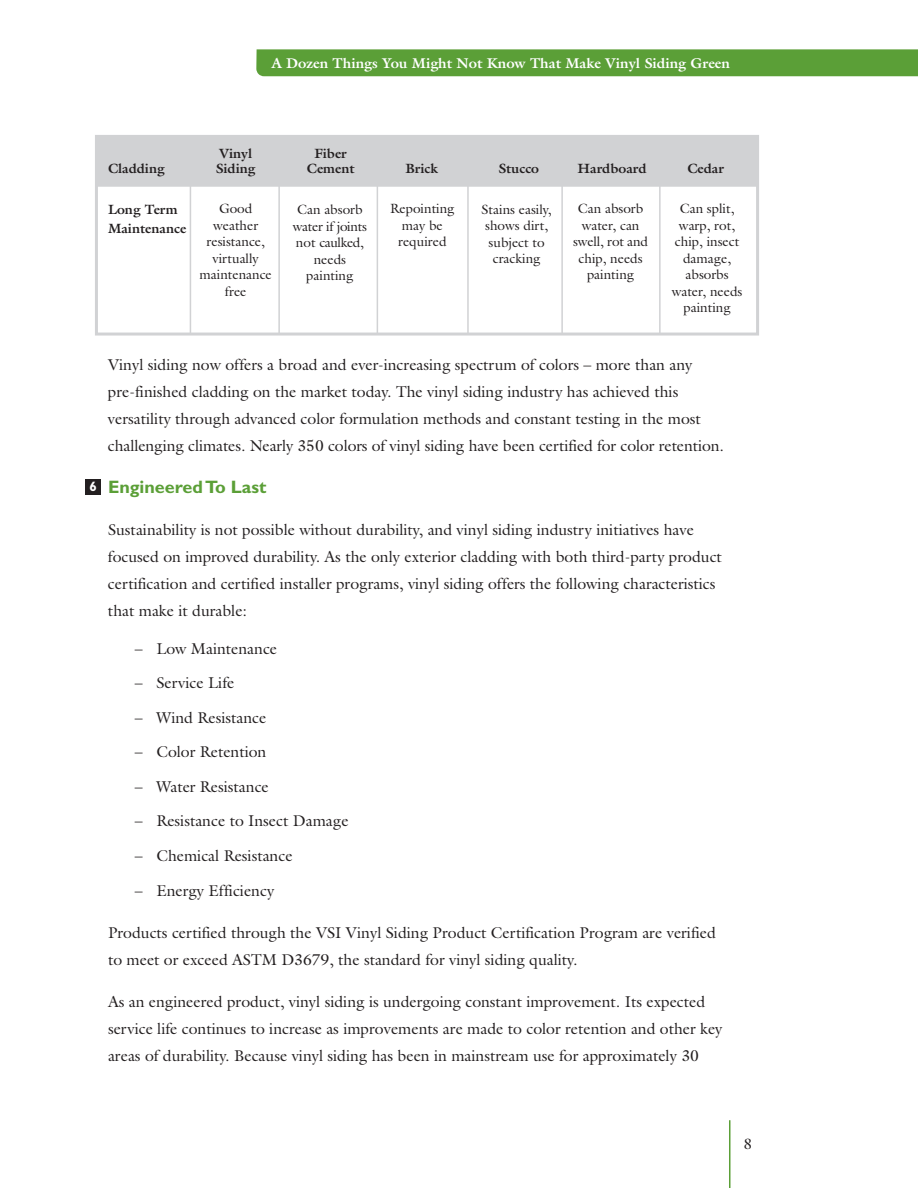
<style>
.page{position:relative;width:918px;height:1188px;background:#fff}
.page>*{position:absolute;margin:0;border:0;box-sizing:border-box;transform-origin:0 0}
.t1{font:700 18px "Gill Sans";color:#5b9f37}
.t2{font:15.75px/27px "Galliard";color:#231f20}
.t3{font:15px "Galliard";color:#231f20}
.t4{font:700 14.25px "Galliard";color:#fff}
.t5{font:13.5px/16.5px "Galliard";color:#231f20;text-align:center}
.t6{font:700 13.5px/19.2px "Galliard";color:#231f20}
.t7{font:700 13.5px "Gill Sans";color:#fff}
</style>
<div class="page">
<div style="left:97px;top:135px;width:660px;height:49px;background:#d1d2d4"></div>
<div style="left:95px;top:135px;width:664px;height:201px;border:3px solid #d1d2d4"></div>
<hr style="left:96px;top:184px;width:663px;height:3px;background:#d1d2d4">
<hr style="left:190px;top:137px;width:1px;height:197px;background:#d1d2d4">
<hr style="left:278px;top:137px;width:2px;height:197px;background:#d1d2d4">
<hr style="left:377px;top:137px;width:1px;height:197px;background:#d1d2d4">
<hr style="left:467px;top:137px;width:2px;height:197px;background:#d1d2d4">
<hr style="left:561px;top:137px;width:2px;height:198px;background:#d1d2d4">
<hr style="left:659px;top:137px;width:2px;height:197px;background:#d1d2d4">
<div style="left:256px;top:49px;width:662px;height:27px;background:#5b9f37"></div>
<hr style="left:729px;top:1120px;width:1px;height:68px;background:#5b9f37">
<div style="left:85px;top:479px;width:16px;height:16px;background:#231f20"></div>
<p class="t4" style="left:271px;top:54px;width:460px">A Dozen Things You Might Not Know That Make Vinyl Siding Green</p>
<p class="t6" style="left:219px;top:144px;width:34px">Vinyl</p>
<p class="t6" style="left:315px;top:144px;width:34px">Fiber</p>
<p class="t6" style="left:108px;top:159px;width:58px">Cladding</p>
<p class="t6" style="left:216px;top:159px;width:41px">Siding</p>
<p class="t6" style="left:307px;top:159px;width:49px">Cement</p>
<p class="t6" style="left:405px;top:159px;width:34px">Brick</p>
<p class="t6" style="left:498px;top:159px;width:42px">Stucco</p>
<p class="t6" style="left:578px;top:159px;width:70px">Hardboard</p>
<p class="t6" style="left:687px;top:159px;width:38px">Cedar</p>
<p class="t6" style="left:108px;top:199px;width:80px">Long Term<br>Maintenance</p>
<p class="t5" style="left:200px;top:200px;width:74px">Good weather resistance, virtually maintenance free</p>
<p class="t5" style="left:293px;top:201px;width:76px">Can absorb water if joints not caulked, needs painting</p>
<p class="t5" style="left:390px;top:200px;width:66px">Repointing may be required</p>
<p class="t5" style="left:482px;top:201px;width:72px">Stains easily, shows dirt, subject to cracking</p>
<p class="t5" style="left:573px;top:200px;width:76px">Can absorb water, can swell, rot and chip, needs painting</p>
<p class="t5" style="left:672px;top:201px;width:72px">Can split, warp, rot, chip, insect damage, absorbs water, needs painting</p>
<p class="t7" style="left:89px;top:482px;width:9px">6</p>
<p class="t2" style="left:108px;top:351px;width:617px">Vinyl siding now offers a broad and ever-increasing spectrum of colors – more than any pre-finished cladding on the market today. The vinyl siding industry has achieved this versatility through advanced color formulation methods and constant testing in the most challenging climates. Nearly 350 colors of vinyl siding have been certified for color retention.</p>
<p class="t1" style="left:108px;top:480px;width:160px">EngineeredTo Last</p>
<p class="t2" style="left:108px;top:516px;width:615px">Sustainability is not possible without durability, and vinyl siding industry initiatives have focused on improved durability. As the only exterior cladding with both third-party product certification and certified installer programs, vinyl siding offers the following characteristics that make it durable:</p>
<p class="t2" style="left:135px;top:635px;width:144px">– Low Maintenance</p>
<p class="t2" style="left:135px;top:669px;width:101px">– Service Life</p>
<p class="t2" style="left:135px;top:704px;width:133px">– Wind Resistance</p>
<p class="t2" style="left:135px;top:738px;width:133px">– Color Retention</p>
<p class="t2" style="left:135px;top:773px;width:135px">– Water Resistance</p>
<p class="t2" style="left:135px;top:808px;width:215px">– Resistance to Insect Damage</p>
<p class="t2" style="left:135px;top:842px;width:159px">– Chemical Resistance</p>
<p class="t2" style="left:135px;top:877px;width:141px">– Energy Efficiency</p>
<p class="t2" style="left:108px;top:919px;width:609px">Products certified through the VSI Vinyl Siding Product Certification Program are verified to meet or exceed ASTM D3679, the standard for vinyl siding quality.</p>
<p class="t2" style="left:108px;top:988px;width:616px">As an engineered product, vinyl siding is undergoing constant improvement. Its expected service life continues to increase as improvements are made to color retention and other key areas of durability. Because vinyl siding has been in mainstream use for approximately 30</p>
<p class="t3" style="left:744px;top:1135px;width:10px">8</p>
</div>
